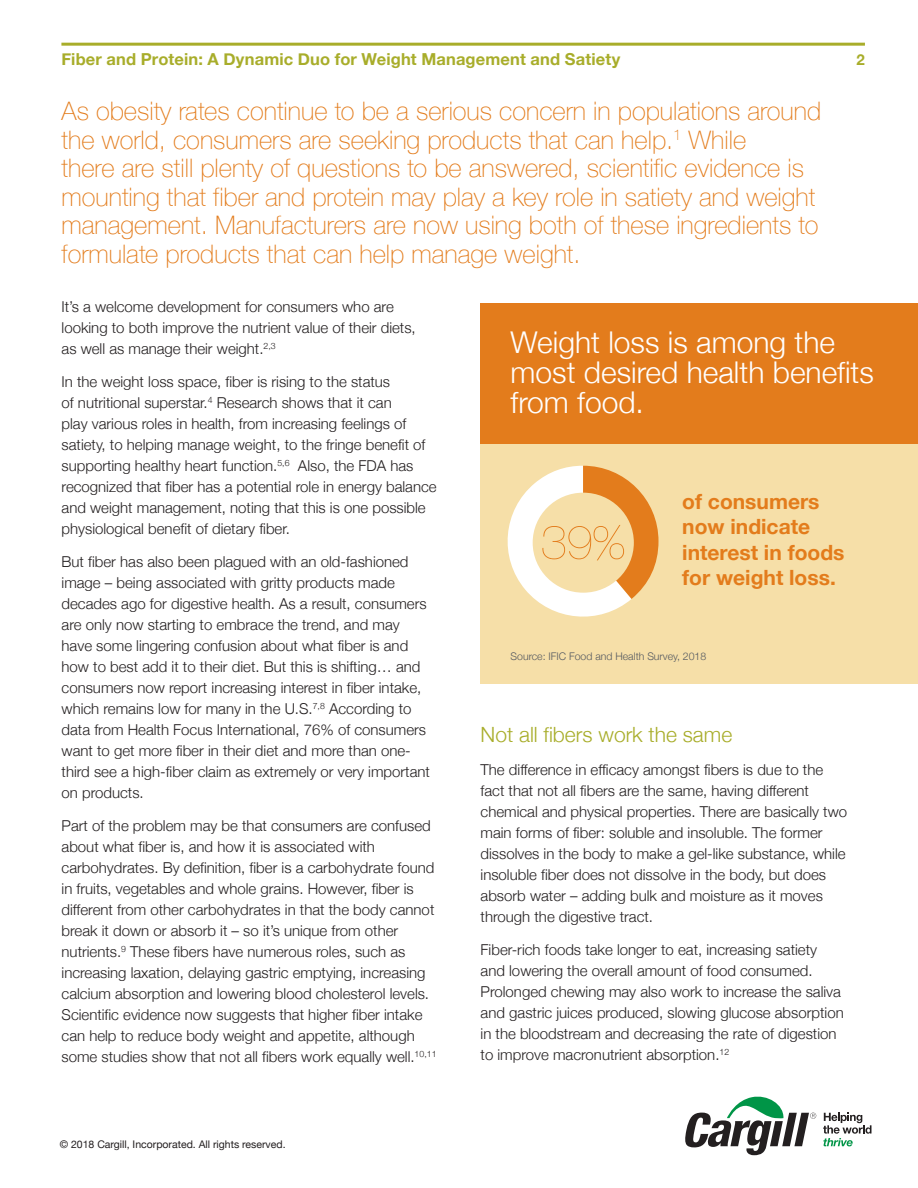
<style>
.page{position:relative;width:918px;height:1188px;background:#fff}
.page>*{position:absolute;margin:0;border:0;box-sizing:border-box;transform-origin:0 0}
.subhd-kim{font:300 30px/30px "Helvetica Neue";color:#fff}
.t1{font:100 25.5px/28.5px "Helvetica Neue";color:#e37c1c}
.subhd-kim-2{font:700 21px/25.5px "Helvetica Neue";color:#e37c1c}
.subhd-kim-3{font:300 21px "Helvetica Neue";color:#a8ad2a}
.t2{font:700 16.5px "Helvetica Neue";letter-spacing:.01em;color:#a8ad2a}
.t3{font:300 15px/21px "Helvetica Neue";color:#231f20}
.t4{font:700 15px "Helvetica Neue";color:#a8ad2a}
.FOOTNOTES{font:10.5px "Helvetica Neue";color:#231f20}
.subhd-kim-4{font:300 10.5px "Helvetica Neue";color:#535860}
</style>
<div class="page">
<hr style="left:61px;top:43px;width:804px;height:3px;background:#a8ad2a">
<svg style="left:685px;top:1096px;width:131px;height:59px"></svg>
<svg style="left:823px;top:1113px;width:49px;height:33px"></svg>
<div style="left:481px;top:303px;width:437px;height:141px;background:#e37c1c"></div>
<div style="left:481px;top:444px;width:437px;height:240px;background:#f6dfa8"></div>
<svg style="left:507px;top:466px;width:152px;height:151px"></svg>
<p class="t2" style="left:61px;top:46px;width:561px">Fiber and Protein: A Dynamic Duo for Weight Management and Satiety</p>
<p class="t4" style="left:857px;top:48px;width:10px">2</p>
<p class="t1" style="left:62px;top:96px;width:761px">As obesity rates continue to be a serious concern in populations around the world, consumers are seeking products that can help.<sup>1</sup> While<br>there are still plenty of questions to be answered, scientific evidence is mounting that fiber and protein may play a key role in satiety and weight management. Manufacturers are now using both of these ingredients to formulate products that can help manage weight.</p>
<p class="t3" style="left:62px;top:295px;width:356px">It’s a welcome development for consumers who are looking to both improve the nutrient value of their diets, as well as manage their weight.<sup>2,3</sup></p>
<p class="t3" style="left:62px;top:370px;width:377px">In the weight loss space, fiber is rising to the status<br>of nutritional superstar.<sup>4</sup> Research shows that it can<br>play various roles in health, from increasing feelings of satiety, to helping manage weight, to the fringe benefit of supporting healthy heart function.<sup>5,6</sup> Also, the FDA has recognized that fiber has a potential role in energy balance and weight management, noting that this is one possible physiological benefit of dietary fiber.</p>
<p class="t3" style="left:62px;top:550px;width:370px">But fiber has also been plagued with an old-fashioned image – being associated with gritty products made decades ago for digestive health. As a result, consumers are only now starting to embrace the trend, and may have some lingering confusion about what fiber is and how to best add it to their diet. But this is shifting… and consumers now report increasing interest in fiber intake, which remains low for many in the U.S.<sup>7,8</sup> According to data from Health Focus International, 76% of consumers want to get more fiber in their diet and more than one&shy;third see a high-fiber claim as extremely or very important on products.</p>
<p class="t3" style="left:62px;top:814px;width:376px">Part of the problem may be that consumers are confused about what fiber is, and how it is associated with carbohydrates. By definition, fiber is a carbohydrate found in fruits, vegetables and whole grains. However, fiber is different from other carbohydrates in that the body cannot break it down or absorb it – so it’s unique from other nutrients.<sup>9</sup> These fibers have numerous roles, such as increasing laxation, delaying gastric emptying, increasing calcium absorption and lowering blood cholesterol levels.<br>Scientific evidence now suggests that higher fiber intake can help to reduce body weight and appetite, although some studies show that not all fibers work equally well.<sup>10,11</sup></p>
<p class="FOOTNOTES" style="left:60px;top:1136px;width:227px">© 2018 Cargill, Incorporated. All rights reserved.</p>
<p class="subhd-kim" style="left:511px;top:325px;width:365px">Weight loss is among the most desired health benefits from food.</p>
<p class="subhd-kim-2" style="left:682px;top:489px;width:164px">of consumers now indicate interest in foods for weight loss.</p>
<p class="subhd-kim-4" style="left:511px;top:648px;width:197px">Source: IFIC Food and Health Survey, 2018</p>
<p class="subhd-kim-3" style="left:481px;top:717px;width:253px">Not all fibers work the same</p>
<p class="t3" style="left:481px;top:758px;width:368px">The difference in efficacy amongst fibers is due to the fact that not all fibers are the same, having different chemical and physical properties. There are basically two main forms of fiber: soluble and insoluble. The former dissolves in the body to make a gel-like substance, while insoluble fiber does not dissolve in the body, but does absorb water – adding bulk and moisture as it moves through the digestive tract.</p>
<p class="t3" style="left:481px;top:938px;width:365px">Fiber-rich foods take longer to eat, increasing satiety and lowering the overall amount of food consumed.<br>Prolonged chewing may also work to increase the saliva and gastric juices produced, slowing glucose absorption in the bloodstream and decreasing the rate of digestion to improve macronutrient absorption.<sup>12</sup></p>
</div>
